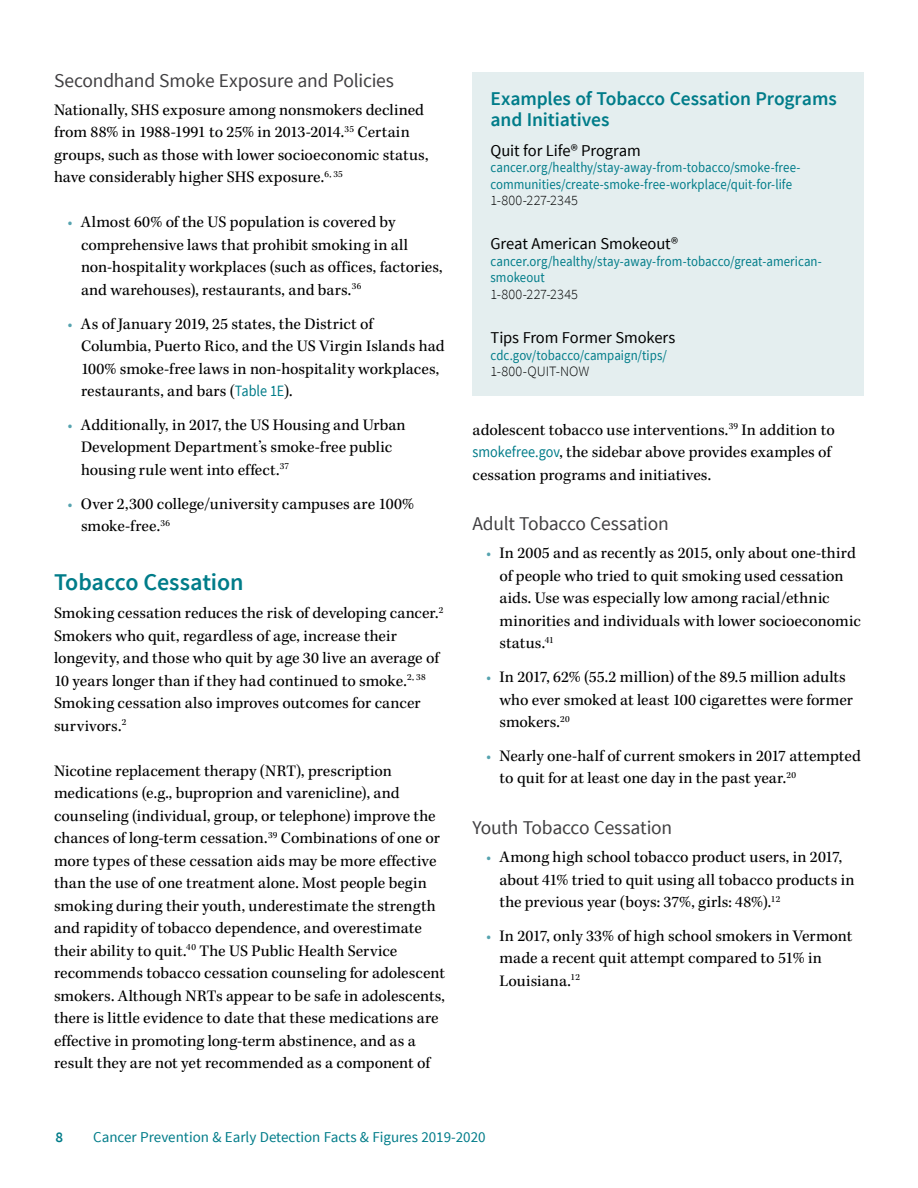
<style>
.page{position:relative;width:918px;height:1188px;background:#fff}
.page>*{position:absolute;margin:0;border:0;box-sizing:border-box;transform-origin:0 0}
.t1{font:600 24px "Source Sans Pro";letter-spacing:-.005em;color:#007c89}
.t2{font:19.5px "Source Sans Pro";letter-spacing:-.01em;color:#414042}
.t3{font:600 19.5px/21px "Source Sans Pro";letter-spacing:-.005em;color:#007c89}
.t4{font:16.5px/22.5px "Kepler Std";color:#000}
.t5{font:16.5px "Source Sans Pro";letter-spacing:-.005em;color:#000}
.t6{font:15px "Source Sans Pro";color:#007c89}
.t7{font:600 15px "Source Sans Pro";color:#007c89}
.t8{font:14.25px/16.5px "Source Sans Pro";letter-spacing:.005em;color:#007c89;scale:.9 1}
.t9{font:300 14.25px "Source Sans Pro";letter-spacing:.015em;color:#000}
.s1{color:#56a3af}
.s2{font-family:"Source Sans Pro";font-size:15.75px;color:#007c89}
</style>
<div class="page">
<div style="left:472px;top:72px;width:392px;height:324px;background:#e4eeef"></div>
<p class="t2" style="left:54px;top:68px;width:341px">Secondhand Smoke Exposure and Policies</p>
<p class="t4" style="left:54px;top:99px;width:376px">Nationally, SHS exposure among nonsmokers declined from 88% in 1988-1991 to 25% in 2013-2014.<sup>35</sup> Certain groups, such as those with lower socioeconomic status, have considerably higher SHS exposure.<sup>6,</sup> <sup>35</sup></p>
<p class="t4" style="left:81px;top:212px;width:363px;text-indent:-14px"><span class="s1">•</span> Almost 60% of the US population is covered by comprehensive laws that prohibit smoking in all non-hospitality workplaces (such as offices, factories, and warehouses), restaurants, and bars.<sup>36</sup></p>
<p class="t4" style="left:81px;top:313px;width:365px;text-indent:-14px"><span class="s1">•</span> As of January 2019, 25 states, the District of Columbia, Puerto Rico, and the US Virgin Islands had 100% smoke-free laws in non-hospitality workplaces, restaurants, and bars (<span class="s2">Table 1E</span>).</p>
<p class="t4" style="left:81px;top:414px;width:326px;text-indent:-14px"><span class="s1">•</span> Additionally, in 2017, the US Housing and Urban<br>Development Department’s smoke-free public housing rule went into effect.<sup>37</sup></p>
<p class="t4" style="left:81px;top:493px;width:335px;text-indent:-14px"><span class="s1">•</span> Over 2,300 college/university campuses are 100% smoke-free.<sup>36</sup></p>
<h1 class="t1" style="left:54px;top:567px;width:191px">Tobacco Cessation</h1>
<p class="t4" style="left:54px;top:603px;width:391px">Smoking cessation reduces the risk of developing cancer.<sup>2<br></sup>Smokers who quit, regardless of age, increase their longevity, and those who quit by age 30 live an average of 10 years longer than if they had continued to smoke.<sup>2,</sup> <sup>38<br></sup>Smoking cessation also improves outcomes for cancer survivors.<sup>2</sup></p>
<p class="t4" style="left:54px;top:760px;width:393px">Nicotine replacement therapy (NRT), prescription medications (e.g., buproprion and varenicline), and counseling (individual, group, or telephone) improve the chances of long-term cessation.<sup>39</sup> Combinations of one or more types of these cessation aids may be more effective than the use of one treatment alone. Most people begin smoking during their youth, underestimate the strength and rapidity of tobacco dependence, and overestimate their ability to quit.<sup>40</sup> The US Public Health Service recommends tobacco cessation counseling for adolescent smokers. Although NRTs appear to be safe in adolescents, there is little evidence to date that these medications are effective in promoting long-term abstinence, and as a result they are not yet recommended as a component of</p>
<p class="t3" style="left:490px;top:88px;width:348px">Examples of Tobacco Cessation Programs and Initiatives</p>
<p class="t5" style="left:490px;top:140px;width:152px">Quit for Life® Program</p>
<p class="t8" style="left:490px;top:159px;width:346px">cancer.org/healthy/stay-away-from-tobacco/smoke-free&shy;communities/create-smoke-free-workplace/quit-for-life</p>
<p class="t9" style="left:490px;top:192px;width:89px">1-800-227-2345</p>
<p class="t5" style="left:490px;top:234px;width:189px">Great American Smokeout®</p>
<p class="t8" style="left:490px;top:253px;width:370px">cancer.org/healthy/stay-away-from-tobacco/great-american&shy;smokeout</p>
<p class="t9" style="left:490px;top:285px;width:89px">1-800-227-2345</p>
<p class="t5" style="left:490px;top:327px;width:186px">Tips From Former Smokers</p>
<p class="t8" style="left:490px;top:347px;width:197px">cdc.gov/tobacco/campaign/tips/</p>
<p class="t9" style="left:490px;top:363px;width:100px">1-800-QUIT-NOW</p>
<p class="t4" style="left:472px;top:419px;width:364px">adolescent tobacco use interventions.<sup>39</sup> In addition to <span class="s2">smokefree.gov</span>, the sidebar above provides examples of cessation programs and initiatives.</p>
<p class="t2" style="left:472px;top:512px;width:198px">Adult Tobacco Cessation</p>
<p class="t4" style="left:500px;top:543px;width:363px;text-indent:-14px"><span class="s1">•</span> In 2005 and as recently as 2015, only about one-third of people who tried to quit smoking used cessation aids. Use was especially low among racial/ethnic minorities and individuals with lower socioeconomic status.<sup>41</sup></p>
<p class="t4" style="left:500px;top:666px;width:355px;text-indent:-14px"><span class="s1">•</span> In 2017, 62% (55.2 million) of the 89.5 million adults who ever smoked at least 100 cigarettes were former smokers.<sup>20</sup></p>
<p class="t4" style="left:500px;top:745px;width:363px;text-indent:-14px"><span class="s1">•</span> Nearly one-half of current smokers in 2017 attempted to quit for at least one day in the past year.<sup>20</sup></p>
<p class="t2" style="left:472px;top:815px;width:201px">Youth Tobacco Cessation</p>
<p class="t4" style="left:500px;top:846px;width:357px;text-indent:-14px"><span class="s1">•</span> Among high school tobacco product users, in 2017, about 41% tried to quit using all tobacco products in the previous year (boys: 37%, girls: 48%).<sup>12</sup></p>
<p class="t4" style="left:500px;top:925px;width:354px;text-indent:-14px"><span class="s1">•</span> In 2017, only 33% of high school smokers in Vermont made a recent quit attempt compared to 51% in<br>Louisiana.<sup>12</sup></p>
<p class="t7" style="left:56px;top:1127px;width:9px">8</p>
<p class="t6" style="left:93px;top:1127px;width:394px">Cancer Prevention &amp; Early Detection Facts &amp; Figures 2019-2020</p>
</div>
